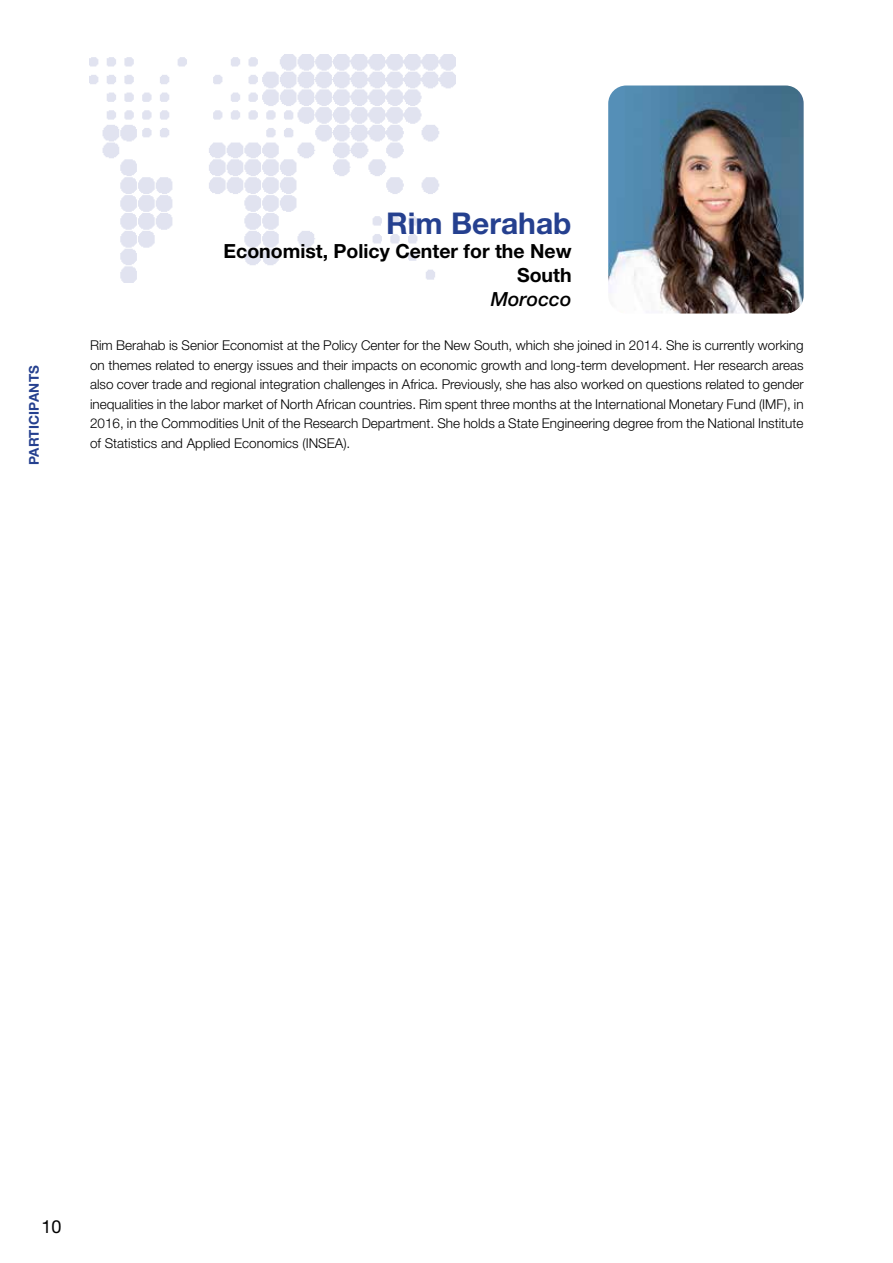
<style>
.page{position:relative;width:893px;height:1263px;background:#fff}
.page>*{position:absolute;margin:0;border:0;box-sizing:border-box;transform-origin:0 0}
.t1{font:700 30px "Helvetica Neue LT Std";color:#25408f}
.t2{font:700 19.5px/24px "Helvetica Neue LT Std";color:#000;text-align:right}
.t3{font:italic 500 19.5px "Helvetica Neue LT Std";color:#000}
.t4{font:18px "Helvetica Neue LT Std";color:#000}
.t5{font:300 13.5px/19.5px "Helvetica Neue LT Std";color:#000;text-align:justify}
.t6{font:700 13.5px "Helvetica Neue LT Std";letter-spacing:.01em;color:#25408f}
</style>
<div class="page">
<img style="left:89px;top:54px;width:366px;height:228px">
<img style="left:608px;top:86px;width:196px;height:228px">
<p class="t6" style="left:26px;top:465px;width:102px;rotate:-90deg">PARTICIPANTS</p>
<h1 class="t1" style="left:386px;top:205px;width:187px">Rim Berahab</h1>
<h2 class="t2" style="left:224px;top:239px;width:350px">Economist, Policy Center for the New<br>South</h2>
<h2 class="t3" style="left:491px;top:288px;width:82px">Morocco</h2>
<p class="t5" style="left:90px;top:335px;width:715px">Rim Berahab is Senior Economist at the Policy Center for the New South, which she joined in 2014. She is currently working on themes related to energy issues and their impacts on economic growth and long-term development. Her research areas also cover trade and regional integration challenges in Africa. Previously, she has also worked on questions related to gender inequalities in the labor market of North African countries. Rim spent three months at the International Monetary Fund (IMF), in 2016, in the Commodities Unit of the Research Department. She holds a State Engineering degree from the National Institute of Statistics and Applied Economics (INSEA).</p>
<h3 class="t4" style="left:42px;top:1215px;width:22px">10</h3>
</div>
